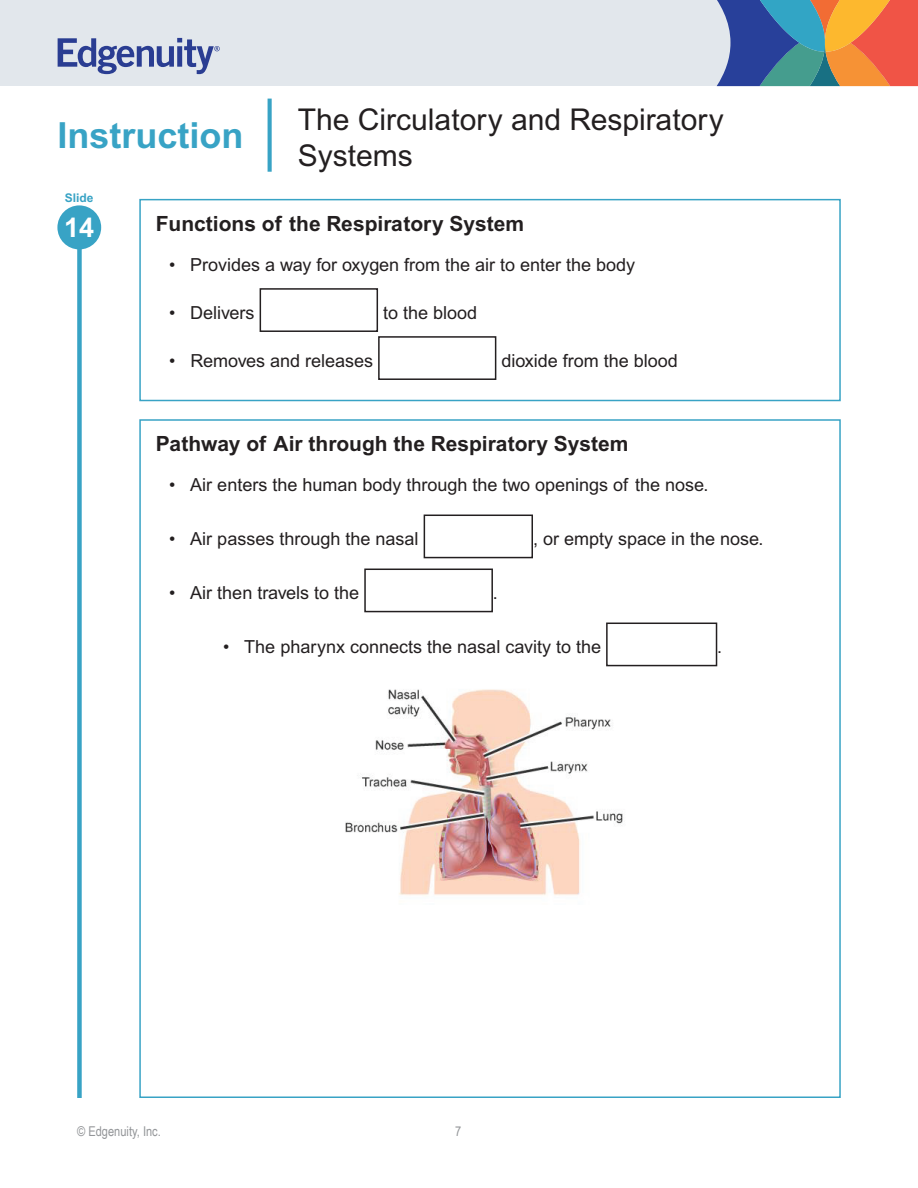
<style>
.page{position:relative;width:918px;height:1188px;background:#fff}
.page>*{position:absolute;margin:0;border:0;box-sizing:border-box;transform-origin:0 0}
.t1{font:700 36px "Arial MT Pro";color:#38a3c5}
.t2{font:30px/36px "Arial MT Pro";color:#231f20}
.t3{font:700 27px "Arial MT Pro";color:#fff}
.t4{font:700 21px "Arial MT Pro";color:#231f20}
.t5{font:18px "Arial MT Pro";color:#231f20}
.t6{font:13.5px "Arial Narrow";color:#939598}
.t7{font:700 12px "Arial MT Pro";color:#38a3c5}
</style>
<div class="page">
<div style="left:0;top:0;width:918px;height:86px;background:#e2e7ec"></div>
<svg style="left:716px;top:0;width:202px;height:86px;background:#937976"></svg>
<svg style="left:58px;top:38px;width:162px;height:36px"></svg>
<div style="left:77px;top:214px;width:5px;height:884px;background:#38a3c5"></div>
<svg style="left:268px;top:99px;width:4px;height:73px"></svg>
<div style="left:57px;top:205px;width:44px;height:44px;background:#38a3c5;border-radius:50%"></div>
<div style="left:260px;top:288px;width:118px;height:44px;border:2px solid #231f20"></div>
<div style="left:378px;top:336px;width:118px;height:44px;border:2px solid #231f20"></div>
<div style="left:139px;top:199px;width:702px;height:202px;border:2px solid #38a3c5"></div>
<div style="left:424px;top:515px;width:109px;height:43px;border:2px solid #231f20"></div>
<div style="left:364px;top:569px;width:129px;height:43px;border:2px solid #231f20"></div>
<div style="left:606px;top:623px;width:111px;height:43px;border:2px solid #231f20"></div>
<img style="left:345px;top:689px;width:278px;height:207px">
<h1 class="t1" style="left:57px;top:114px;width:188px">Instruction</h1>
<p class="t7" style="left:65px;top:191px;width:30px">Slide</p>
<h2 class="t2" style="left:298px;top:103px;width:428px">The Circulatory and Respiratory<br>Systems</h2>
<h3 class="t3" style="left:64px;top:212px;width:32px">14</h3>
<p class="t4" style="left:156px;top:211px;width:370px">Functions of the Respiratory System</p>
<p class="t5" style="left:169px;top:255px;width:467px">• Provides a way for oxygen from the air to enter the body</p>
<p class="t5" style="left:169px;top:303px;width:87px">• Delivers</p>
<p class="t5" style="left:383px;top:303px;width:96px">to the blood</p>
<p class="t5" style="left:169px;top:351px;width:205px">• Removes and releases</p>
<p class="t5" style="left:501px;top:351px;width:178px">dioxide from the blood</p>
<p class="t4" style="left:156px;top:431px;width:474px">Pathway of Air through the Respiratory System</p>
<p class="t5" style="left:169px;top:475px;width:541px">• Air enters the human body through the two openings of the nose.</p>
<p class="t5" style="left:169px;top:529px;width:251px">• Air passes through the nasal</p>
<p class="t5" style="left:533px;top:529px;width:232px">, or empty space in the nose.</p>
<p class="t5" style="left:169px;top:583px;width:191px">• Air then travels to the</p>
<p class="t5" style="left:493px;top:583px;width:7px">.</p>
<p class="t5" style="left:223px;top:637px;width:379px">• The pharynx connects the nasal cavity to the</p>
<p class="t5" style="left:717px;top:637px;width:7px">.</p>
<p class="t6" style="left:77px;top:1122px;width:85px">© Edgenuity, Inc.</p>
<p class="t6" style="left:455px;top:1122px;width:8px">7</p>
</div>
